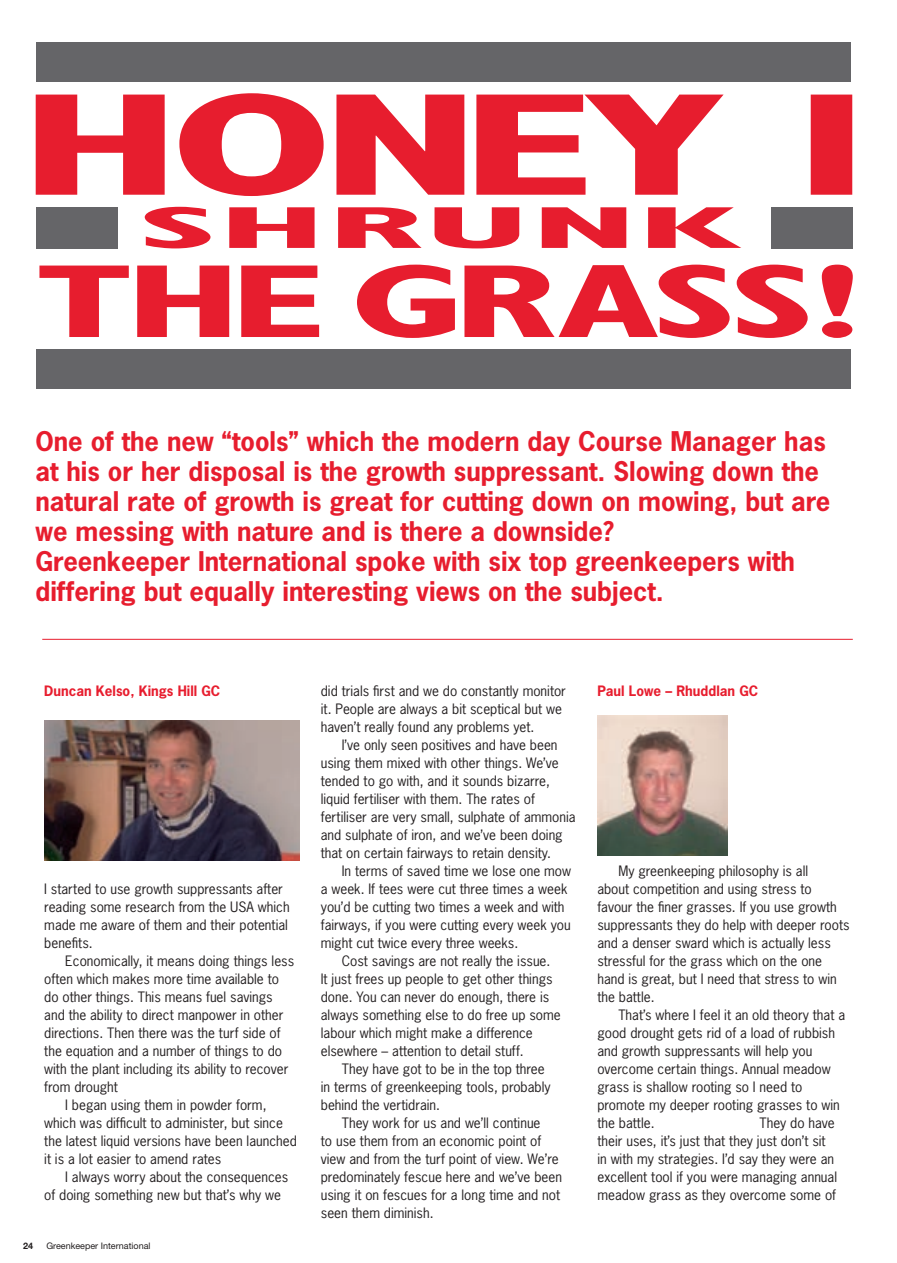
<style>
.page{position:relative;width:897px;height:1263px;background:#fff}
.page>*{position:absolute;margin:0;border:0;box-sizing:border-box;transform-origin:0 0}
.t1{font:700 25.5px/30px "News Gothic";color:#e71d2e}
.t2{font:13.5px/18px "News Gothic";color:#231f20}
.t3{font:700 13.5px "News Gothic";color:#e71d2e}
.t4{font:9px "Helvetica Neue";color:#231f20}
.t5{font:700 9px "Helvetica Neue";color:#231f20}
</style>
<div class="page">
<hr style="left:42px;top:638px;width:810px;height:1px;background:#e71d2e">
<img style="left:44px;top:720px;width:255px;height:140px">
<svg style="left:145px;top:207px;width:596px;height:41px"></svg>
<div style="left:36px;top:42px;width:815px;height:39px;background:#656568"></div>
<div style="left:36px;top:207px;width:82px;height:41px;background:#656568"></div>
<div style="left:770px;top:207px;width:82px;height:41px;background:#656568"></div>
<div style="left:36px;top:349px;width:815px;height:39px;background:#656568"></div>
<svg style="left:36px;top:93px;width:816px;height:103px;fill:#e71d2e"></svg>
<svg style="left:39px;top:264px;width:813px;height:74px;fill:#e71d2e"></svg>
<img style="left:597px;top:715px;width:130px;height:139px">
<p class="t1" style="left:35px;top:425px;width:796px">One of the new “tools” which the modern day Course Manager has at his or her disposal is the growth suppressant. Slowing down the natural rate of growth is great for cutting down on mowing, but are we messing with nature and is there a downside?<br>Greenkeeper International spoke with six top greenkeepers with differing but equally interesting views on the subject.</p>
<p class="t3" style="left:44px;top:681px;width:177px">Duncan Kelso, Kings Hill GC</p>
<p class="t2" style="left:44px;top:879px;width:240px">I started to use growth suppressants after</p>
<p class="t2" style="left:44px;top:897px;width:247px">reading some research from the USA which</p>
<p class="t2" style="left:44px;top:915px;width:245px">made me aware of them and their potential</p>
<p class="t2" style="left:44px;top:933px;width:50px">benefits.</p>
<p class="t2" style="left:65px;top:951px;width:230px">Economically, it means doing things less</p>
<p class="t2" style="left:44px;top:969px;width:236px">often which makes more time available to</p>
<p class="t2" style="left:44px;top:987px;width:230px">do other things. This means fuel savings</p>
<p class="t2" style="left:44px;top:1005px;width:241px">and the ability to direct manpower in other</p>
<p class="t2" style="left:44px;top:1023px;width:238px">directions. Then there was the turf side of</p>
<p class="t2" style="left:44px;top:1041px;width:239px">the equation and a number of things to do</p>
<p class="t2" style="left:44px;top:1059px;width:245px">with the plant including its ability to recover</p>
<p class="t2" style="left:44px;top:1077px;width:75px">from drought</p>
<p class="t2" style="left:65px;top:1095px;width:203px">I began using them in powder form,</p>
<p class="t2" style="left:44px;top:1113px;width:240px">which was difficult to administer, but since</p>
<p class="t2" style="left:44px;top:1131px;width:254px">the latest liquid versions have been launched</p>
<p class="t2" style="left:44px;top:1149px;width:178px">it is a lot easier to amend rates</p>
<p class="t2" style="left:65px;top:1167px;width:224px">I always worry about the consequences</p>
<p class="t2" style="left:44px;top:1185px;width:238px">of doing something new but that’s why we</p>
<p class="t5" style="left:23px;top:1239px;width:11px">24</p>
<p class="t4" style="left:46px;top:1240px;width:106px">Greenkeeper International</p>
<p class="t2" style="left:321px;top:681px;width:247px">did trials first and we do constantly monitor</p>
<p class="t2" style="left:321px;top:699px;width:243px">it. People are always a bit sceptical but we</p>
<p class="t2" style="left:321px;top:717px;width:215px">haven’t really found any problems yet.</p>
<p class="t2" style="left:342px;top:735px;width:217px">I’ve only seen positives and have been</p>
<p class="t2" style="left:321px;top:753px;width:239px">using them mixed with other things. We’ve</p>
<p class="t2" style="left:321px;top:771px;width:231px">tended to go with, and it sounds bizarre,</p>
<p class="t2" style="left:321px;top:789px;width:215px">liquid fertiliser with them. The rates of</p>
<p class="t2" style="left:321px;top:807px;width:256px">fertiliser are very small, sulphate of ammonia</p>
<p class="t2" style="left:321px;top:825px;width:243px">and sulphate of iron, and we’ve been doing</p>
<p class="t2" style="left:321px;top:843px;width:232px">that on certain fairways to retain density.</p>
<p class="t2" style="left:342px;top:861px;width:231px">In terms of saved time we lose one mow</p>
<p class="t2" style="left:321px;top:879px;width:248px">a week. If tees were cut three times a week</p>
<p class="t2" style="left:321px;top:897px;width:245px">you’d be cutting two times a week and with</p>
<p class="t2" style="left:321px;top:915px;width:251px">fairways, if you were cutting every week you</p>
<p class="t2" style="left:321px;top:933px;width:199px">might cut twice every three weeks.</p>
<p class="t2" style="left:342px;top:951px;width:210px">Cost savings are not really the issue.</p>
<p class="t2" style="left:321px;top:969px;width:233px">It just frees up people to get other things</p>
<p class="t2" style="left:321px;top:987px;width:230px">done. You can never do enough, there is</p>
<p class="t2" style="left:321px;top:1005px;width:241px">always something else to do free up some</p>
<p class="t2" style="left:321px;top:1023px;width:213px">labour which might make a difference</p>
<p class="t2" style="left:321px;top:1041px;width:204px">elsewhere – attention to detail stuff.</p>
<p class="t2" style="left:342px;top:1059px;width:204px">They have got to be in the top three</p>
<p class="t2" style="left:321px;top:1077px;width:231px">in terms of greenkeeping tools, probably</p>
<p class="t2" style="left:321px;top:1095px;width:121px">behind the vertidrain.</p>
<p class="t2" style="left:342px;top:1113px;width:200px">They work for us and we’ll continue</p>
<p class="t2" style="left:321px;top:1131px;width:222px">to use them from an economic point of</p>
<p class="t2" style="left:321px;top:1149px;width:239px">view and from the turf point of view. We’re</p>
<p class="t2" style="left:321px;top:1167px;width:242px">predominately fescue here and we’ve been</p>
<p class="t2" style="left:321px;top:1185px;width:241px">using it on fescues for a long time and not</p>
<p class="t2" style="left:321px;top:1203px;width:114px">seen them diminish.</p>
<p class="t3" style="left:597px;top:681px;width:162px">Paul Lowe – Rhuddlan GC</p>
<p class="t2" style="left:618px;top:861px;width:191px">My greenkeeping philosophy is all</p>
<p class="t2" style="left:597px;top:879px;width:216px">about competition and using stress to</p>
<p class="t2" style="left:597px;top:897px;width:241px">favour the fi ner grasses. If you use growth</p>
<p class="t2" style="left:597px;top:915px;width:254px">suppressants they do help with deeper roots</p>
<p class="t2" style="left:597px;top:933px;width:235px">and a denser sward which is actually less</p>
<p class="t2" style="left:597px;top:951px;width:226px">stressful for the grass which on the one</p>
<p class="t2" style="left:597px;top:969px;width:241px">hand is great, but I need that stress to win</p>
<p class="t2" style="left:597px;top:987px;width:59px">the battle.</p>
<p class="t2" style="left:618px;top:1005px;width:228px">That’s where I feel it an old theory that a</p>
<p class="t2" style="left:597px;top:1023px;width:239px">good drought gets rid of a load of rubbish</p>
<p class="t2" style="left:597px;top:1041px;width:216px">and growth suppressants will help you</p>
<p class="t2" style="left:597px;top:1059px;width:235px">overcome certain things. Annual meadow</p>
<p class="t2" style="left:597px;top:1077px;width:206px">grass is shallow rooting so I need to</p>
<p class="t2" style="left:597px;top:1095px;width:244px">promote my deeper rooting grasses to win</p>
<p class="t2" style="left:597px;top:1113px;width:59px">the battle.</p>
<p class="t2" style="left:597px;top:1113px;width:241px;text-indent:162px">They do have their uses, it’s just that they just don’t sit in with my strategies. I’d say they were an excellent tool if you were managing annual meadow grass as they overcome some of</p>
</div>
